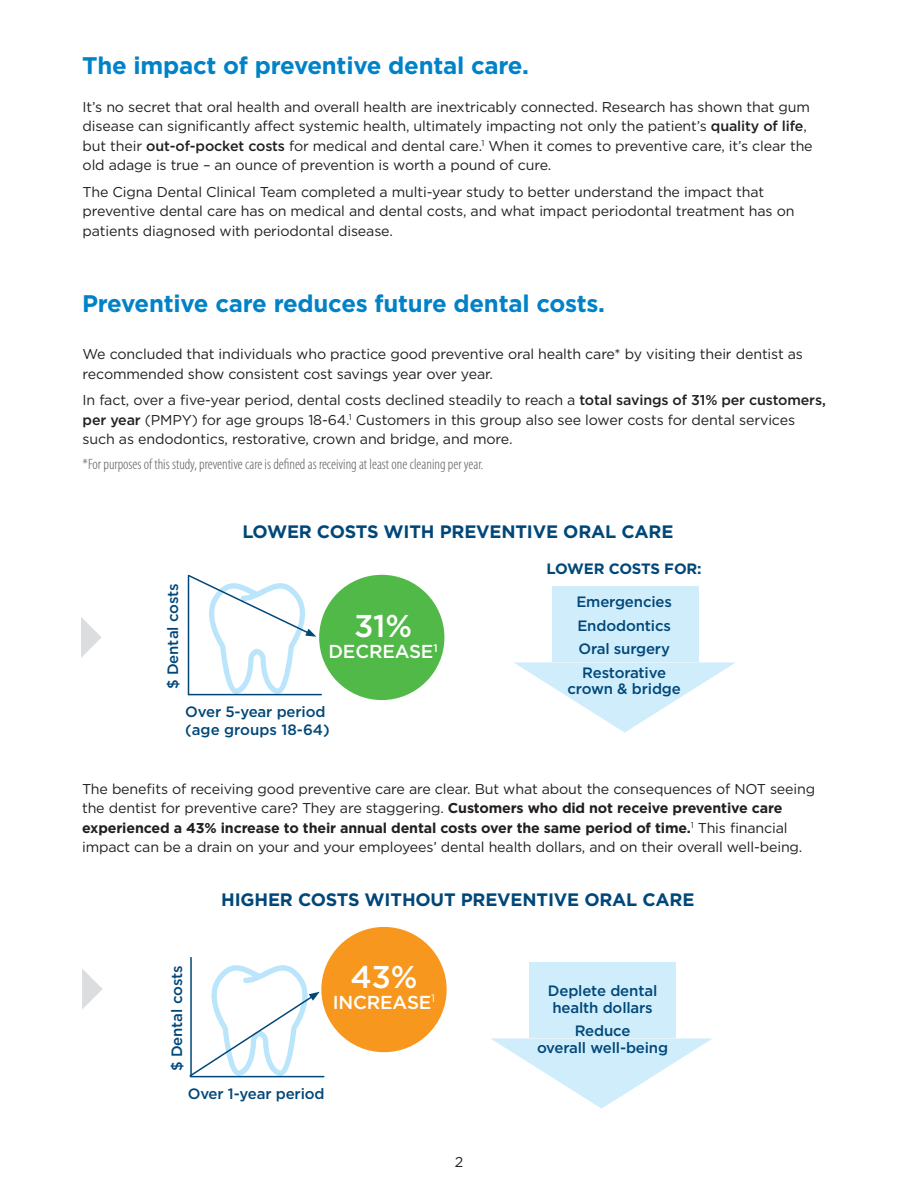
<style>
.page{position:relative;width:918px;height:1188px;background:#fff}
.page>*{position:absolute;margin:0;border:0;box-sizing:border-box;transform-origin:0 0}
.Body_copy__book_9_5{font:500 31.5px "Gotham";color:#fff}
.Subhead_body_bold_12{font:700 24px "Gotham";letter-spacing:-.01em;color:#0082c8}
.Body_copy__book_9_5-2{font:500 18.75px "Gotham";letter-spacing:-.01em;color:#fff}
.Body_copy__book_9_5-3{font:700 18px "Gotham";letter-spacing:-.01em;color:#004779}
.Body_copy__book_9_5-4{font:500 15px/16.5px "Gotham";letter-spacing:-.01em;color:#004779;text-align:center}
.t1{font:300 condensed 15px "Myriad Pro";color:#57585a}
.Subheadline_bold_14{font:500 15px "Gotham";letter-spacing:-.01em;color:#004779}
.Body_copy__book_9_5-5{font:700 15px "Gotham";letter-spacing:-.02em;color:#004779}
.Body_copy__book_9_5-6{font:14.25px/19.5px "Gotham";letter-spacing:-.01em;color:#231f20}
.Page_number_centered{font:14.25px "Gotham";color:#231f20}
.s1{font-weight:500}
.s2{font-weight:700}
</style>
<div class="page">
<svg style="left:187px;top:574px;width:136px;height:122px"></svg>
<div style="left:552px;top:586px;width:147px;height:76px;background:#d0edfb"></div>
<svg style="left:514px;top:662px;width:222px;height:71px"></svg>
<div style="left:319px;top:575px;width:125px;height:125px;background:#51b948;border-radius:50%"></div>
<svg style="left:81px;top:617px;width:21px;height:41px"></svg>
<svg style="left:189px;top:957px;width:136px;height:121px"></svg>
<div style="left:529px;top:962px;width:147px;height:76px;background:#d0edfb"></div>
<svg style="left:491px;top:1038px;width:221px;height:71px"></svg>
<div style="left:321px;top:927px;width:126px;height:125px;background:#f7971d;border-radius:50%"></div>
<svg style="left:82px;top:969px;width:20px;height:40px"></svg>
<p class="Subhead_body_bold_12" style="left:82px;top:51px;width:448px">The impact of preventive dental care.</p>
<p class="Body_copy__book_9_5-6" style="left:83px;top:97px;width:732px">It’s no secret that oral health and overall health are inextricably connected. Research has shown that gum disease can significantly affect systemic health, ultimately impacting not only the patient’s <span class="s1">quality of life</span>, but their <span class="s1">out-of-pocket costs</span> for medical and dental care.<sup>1</sup> When it comes to preventive care, it’s clear the old adage is true – an ounce of prevention is worth a pound of cure.</p>
<p class="Body_copy__book_9_5-6" style="left:83px;top:182px;width:713px">The Cigna Dental Clinical Team completed a multi-year study to better understand the impact that preventive dental care has on medical and dental costs, and what impact periodontal treatment has on patients diagnosed with periodontal disease.</p>
<p class="Subhead_body_bold_12" style="left:82px;top:289px;width:525px">Preventive care reduces future dental costs.</p>
<p class="Body_copy__book_9_5-6" style="left:83px;top:344px;width:722px">We concluded that individuals who practice good preventive oral health care* by visiting their dentist as recommended show consistent cost savings year over year.</p>
<p class="Body_copy__book_9_5-6" style="left:83px;top:390px;width:745px">In fact, over a five-year period, dental costs declined steadily to reach a <span class="s1">total savings of 31% per customers, per year</span> (PMPY) for age groups 18-64.<sup>1</sup> Customers in this group also see lower costs for dental services such as endodontics, restorative, crown and bridge, and more.</p>
<p class="t1" style="left:83px;top:456px;width:402px">*For purposes of this study, preventive care is defined as receiving at least one cleaning per year.</p>
<p class="Subheadline_bold_14" style="left:163px;top:689px;width:107px;rotate:-90deg">$ Dental costs</p>
<p class="Body_copy__book_9_5-3" style="left:242px;top:521px;width:433px">LOWER COSTS WITH PREVENTIVE ORAL CARE</p>
<p class="Body_copy__book_9_5" style="left:354px;top:606px;width:60px">31%</p>
<p class="Body_copy__book_9_5-2" style="left:329px;top:639px;width:111px">DECREASE<sup>1</sup></p>
<p class="Body_copy__book_9_5-5" style="left:547px;top:560px;width:157px">LOWER COSTS FOR:</p>
<p class="Body_copy__book_9_5-4" style="left:576px;top:593px;width:97px">Emergencies</p>
<p class="Body_copy__book_9_5-4" style="left:577px;top:617px;width:95px">Endodontics</p>
<p class="Body_copy__book_9_5-4" style="left:578px;top:640px;width:93px">Oral surgery</p>
<p class="Body_copy__book_9_5-4" style="left:567px;top:664px;width:115px">Restorative crown &amp; bridge</p>
<p class="Subheadline_bold_14" style="left:185px;top:702px;width:142px">Over 5-year period</p>
<p class="Body_copy__book_9_5-4" style="left:185px;top:721px;width:146px">(age groups 18-64)</p>
<p class="Body_copy__book_9_5-6" style="left:82px;top:779px;width:735px">The benefits of receiving good preventive care are clear. But what about the consequences of NOT seeing the dentist for preventive care? They are staggering. <span class="s2">Customers who did not receive preventive care experienced a 43% increase to their annual dental costs over the same period of time.</span><sup>1</sup> This financial impact can be a drain on your and your employees’ dental health dollars, and on their overall well-being.</p>
<p class="Body_copy__book_9_5-3" style="left:221px;top:889px;width:475px">HIGHER COSTS WITHOUT PREVENTIVE ORAL CARE</p>
<p class="Subheadline_bold_14" style="left:167px;top:1071px;width:107px;rotate:-90deg">$ Dental costs</p>
<p class="Subheadline_bold_14" style="left:188px;top:1084px;width:138px">Over 1-year period</p>
<p class="Body_copy__book_9_5" style="left:350px;top:956px;width:69px">43%</p>
<p class="Body_copy__book_9_5-2" style="left:333px;top:990px;width:104px">INCREASE<sup>1</sup></p>
<p class="Page_number_centered" style="left:455px;top:1153px;width:10px">2</p>
<p class="Body_copy__book_9_5-4" style="left:548px;top:982px;width:111px;text-align:left">Deplete dental health dollars</p>
<p class="Body_copy__book_9_5-4" style="left:537px;top:1022px;width:133px">Reduce<br>overall well-being</p>
</div>
